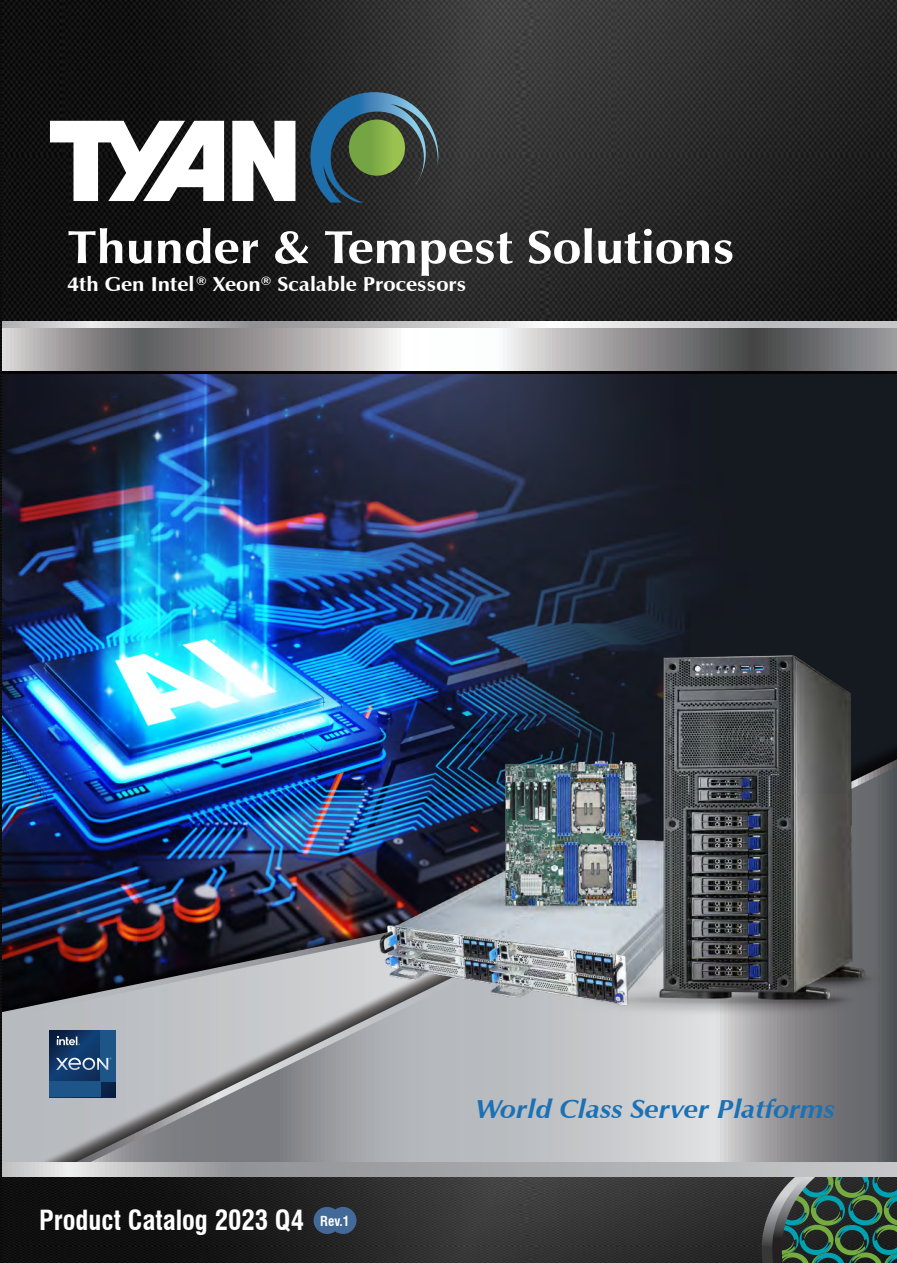
<style>
.page{position:relative;width:897px;height:1263px;background:#fff}
.page>*{position:absolute;margin:0;border:0;box-sizing:border-box;transform-origin:0 0}
.t1{font:700 46.95px "Zapf Humanist 601 BT";color:#fff;scale:1.09 1}
.t2{font:700 condensed 27.15px "Swiss 721 BT";color:#fff}
.t3{font:italic 700 25.95px "Zapf Humanist 601 BT";color:#1b71b5;scale:1.09 1}
.t4{font:700 20.1px "Zapf Humanist 601 BT";color:#fff;scale:1.09 1}
.t5{font:700 condensed 13.5px "Swiss 721 BT";letter-spacing:.01em;color:#fff}
</style>
<div class="page">
<img style="left:2px;top:373px;width:894px;height:338px">
<img style="left:2px;top:0;width:894px;height:322px">
<svg style="left:310px;top:92px;width:128px;height:111px;background:#3e5955"></svg>
<svg style="left:50px;top:121px;width:174px;height:80px"></svg>
<svg style="left:232px;top:121px;width:63px;height:80px"></svg>
<svg style="left:2px;top:322px;width:894px;height:7px;background:#c2c2c4"></svg>
<div style="left:0;top:344px;width:896px;height:29px;background:#070304"></div>
<svg style="left:2px;top:329px;width:894px;height:42px;background:#a09fa0"></svg>
<img style="left:2px;top:733px;width:359px;height:26px">
<img style="left:2px;top:766px;width:894px;height:396px">
<img style="left:2px;top:1177px;width:758px;height:86px">
<svg style="left:760px;top:1176px;width:137px;height:87px;background:#37574a"></svg>
<svg style="left:2px;top:1162px;width:894px;height:15px;background:#b2b3b5"></svg>
<svg style="left:274px;top:1207px;width:82px;height:27px;background:#2e3f54"></svg>
<img style="left:361px;top:609px;width:535px;height:431px">
<svg style="left:49px;top:1031px;width:67px;height:66px;background:#0e3361"></svg>
<div style="left:100px;top:1031px;width:16px;height:51px;background:#1d5588"></div>
<div style="left:49px;top:1082px;width:51px;height:15px;background:#1d5588"></div>
<svg style="left:56px;top:1058px;width:55px;height:12px"></svg>
<svg style="left:57px;top:1036px;width:23px;height:9px"></svg>
<img style="left:1px;top:0;width:1px;height:1263px">
<img style="left:0;top:0;width:1px;height:1263px">
<h1 class="t1" style="left:67px;top:218px;width:614px">Thunder &amp; Tempest Solutions</h1>
<p class="t4" style="left:67px;top:272px;width:367px">4th Gen Intel<sup>®</sup> Xeon<sup>®</sup> Scalable Processors</p>
<h2 class="t2" style="left:39px;top:1204px;width:266px">Product Catalog 2023 Q4</h2>
<p class="t5" style="left:280px;top:1212px;width:71px">Rev.1 Rev.1</p>
<p class="t3" style="left:476px;top:1093px;width:331px">World Class Server Platforms</p>
</div>
